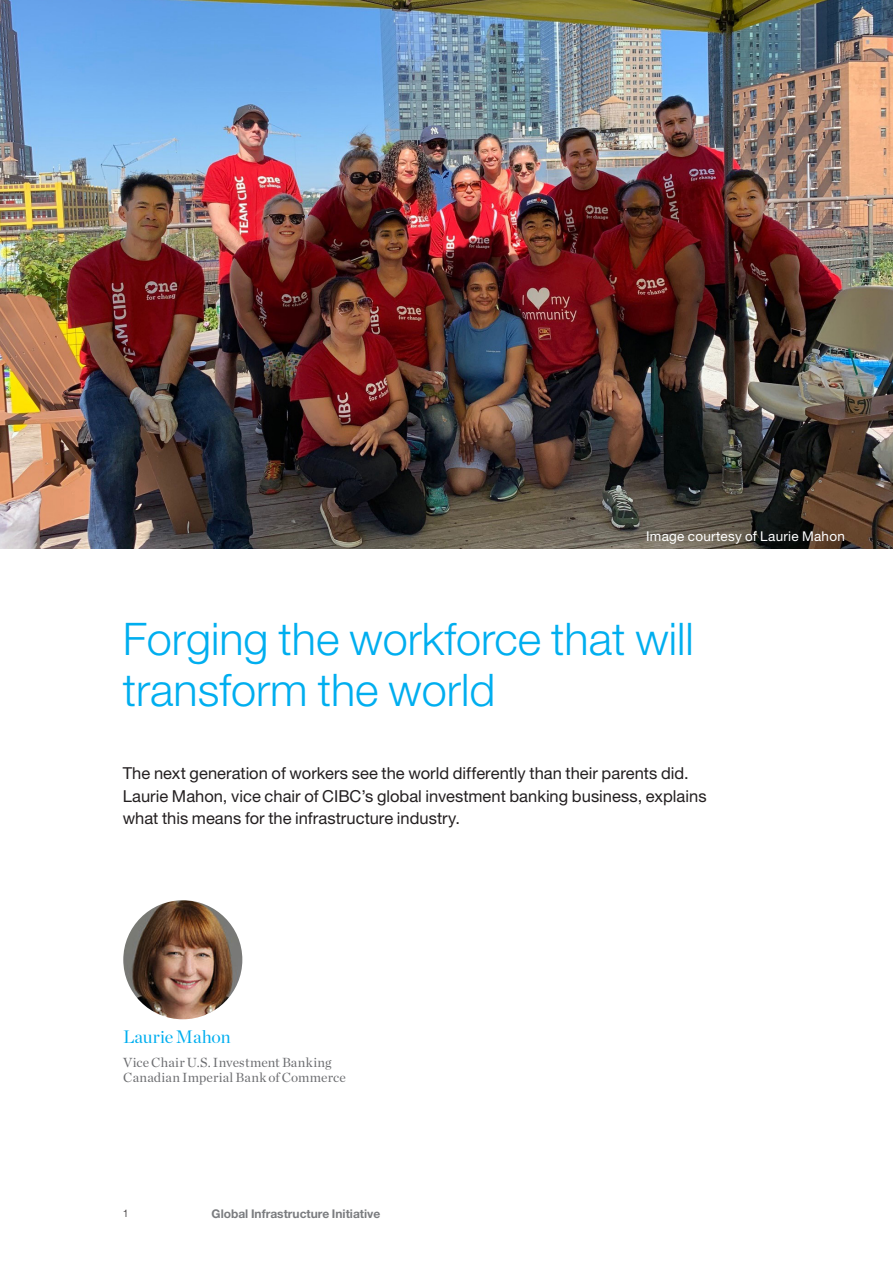
<style>
.page{position:relative;width:893px;height:1263px;background:#fff}
.page>*{position:absolute;margin:0;border:0;box-sizing:border-box;transform-origin:0 0}
.Cover_-_Document_Tit{font:300 45px/51px "Helvetica Neue LT Std";color:#00aeef}
.t1{font:18px "Chronicle Display";letter-spacing:-.01em;color:#00aeef}
.Dek{font:16.5px/22.5px "Helvetica Neue LT Std";color:#231f20}
.t2{font:13.5px/15px "Chronicle Deck";letter-spacing:.015em;color:#6c6d70}
.Body_Chronicle{font:13.5px "Helvetica Neue LT Std";letter-spacing:.02em;color:#fff}
.Footnotes{font:700 12px "Helvetica Neue LT Std";color:#7a7c7f}
.t3{font:300 10.5px "Helvetica Neue LT Std";color:#231f20}
</style>
<div class="page">
<img style="left:0;top:0;width:893px;height:549px">
<img style="left:123px;top:900px;width:119px;height:119px;border-radius:60px">
<p class="Body_Chronicle" style="left:646px;top:528px;width:200px">Image courtesy of Laurie Mahon</p>
<h1 class="Cover_-_Document_Tit" style="left:123px;top:612px;width:572px">Forging the workforce that will transform the world</h1>
<h4 class="Dek" style="left:123px;top:762px;width:585px">The next generation of workers see the world differently than their parents did.<br>Laurie Mahon, vice chair of CIBC’s global investment banking business, explains what this means for the infrastructure industry.</h4>
<p class="t1" style="left:123px;top:1023px;width:109px">Laurie Mahon</p>
<p class="t2" style="left:123px;top:1054px;width:224px">Vice Chair U.S. Investment Banking<br>Canadian Imperial Bank of Commerce</p>
<p class="t3" style="left:123px;top:1206px;width:7px">1</p>
<p class="Footnotes" style="left:212px;top:1207px;width:170px">Global Infrastructure Initiative</p>
</div>
